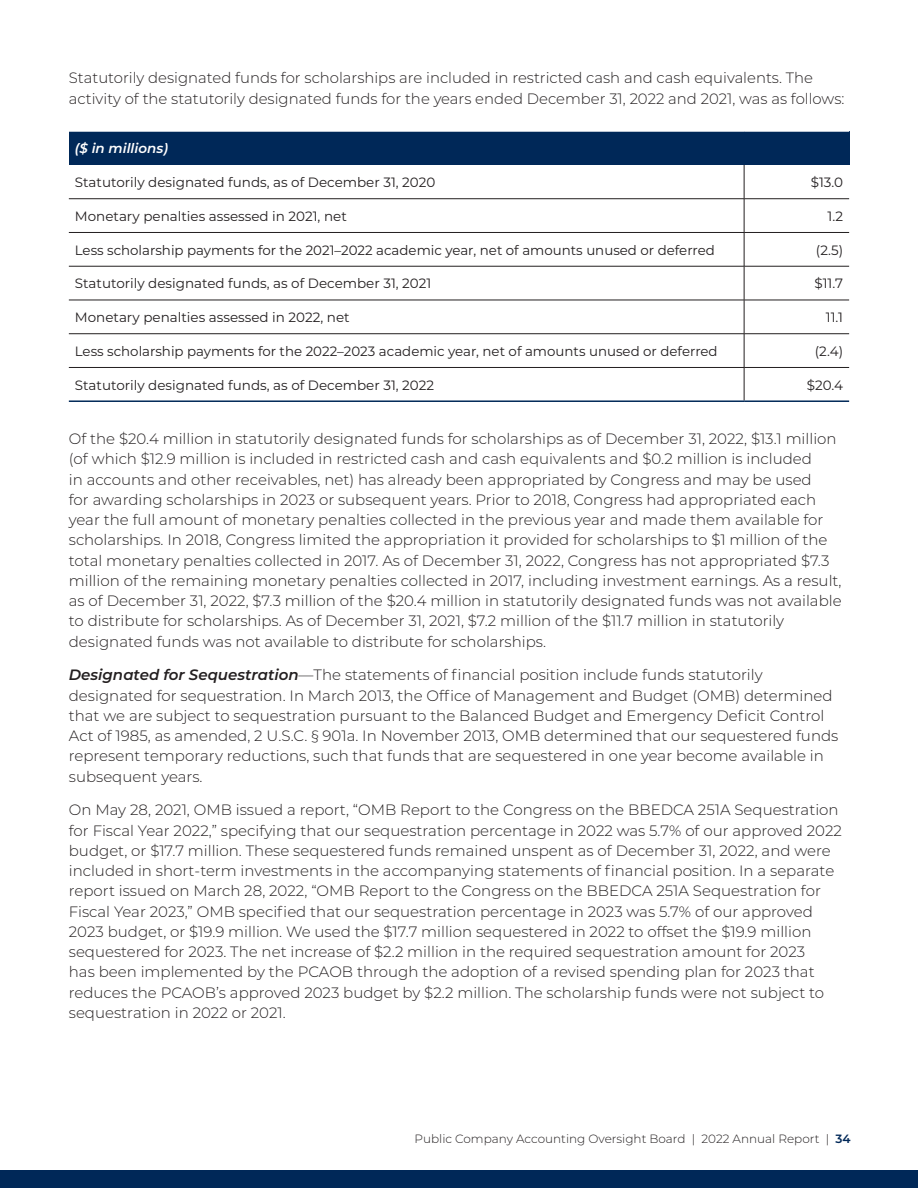
<style>
.page{position:relative;width:918px;height:1188px;background:#fff}
.page>*{position:absolute;margin:0;border:0;box-sizing:border-box;transform-origin:0 0}
.Body_Copy{font:300 15px/20.2px "Montserrat";color:#231f20}
.t1{font:13.5px "Montserrat";color:#231f20}
.t2{font:italic 600 13.5px "Montserrat";color:#fff}
.t3{font:300 12px "Montserrat";color:#231f20}
.s1{font-weight:600;font-style:italic}
.s2{font-weight:600;color:#002858}
</style>
<div class="page">
<div style="left:0;top:1170px;width:918px;height:18px;background:#002858"></div>
<div style="left:69px;top:131px;width:780px;height:34px;background:#002858"></div>
<hr style="left:744px;top:165px;width:1px;height:34px;background:#231f20">
<hr style="left:69px;top:198px;width:675px;height:1px;background:#231f20">
<hr style="left:744px;top:198px;width:105px;height:1px;background:#231f20">
<hr style="left:744px;top:199px;width:1px;height:33px;background:#231f20">
<hr style="left:69px;top:232px;width:675px;height:1px;background:#231f20">
<hr style="left:744px;top:232px;width:105px;height:1px;background:#231f20">
<hr style="left:744px;top:233px;width:1px;height:33px;background:#231f20">
<hr style="left:69px;top:266px;width:675px;height:1px;background:#231f20">
<hr style="left:744px;top:266px;width:105px;height:1px;background:#231f20">
<hr style="left:744px;top:266px;width:1px;height:34px;background:#231f20">
<hr style="left:69px;top:300px;width:675px;height:1px;background:#231f20">
<hr style="left:744px;top:300px;width:105px;height:1px;background:#231f20">
<hr style="left:744px;top:300px;width:1px;height:34px;background:#231f20">
<hr style="left:69px;top:333px;width:675px;height:1px;background:#231f20">
<hr style="left:744px;top:333px;width:105px;height:1px;background:#231f20">
<hr style="left:744px;top:334px;width:1px;height:33px;background:#231f20">
<hr style="left:69px;top:367px;width:675px;height:1px;background:#231f20">
<hr style="left:744px;top:367px;width:105px;height:1px;background:#231f20">
<hr style="left:744px;top:368px;width:1px;height:32px;background:#231f20">
<hr style="left:69px;top:131px;width:675px;height:1px;background:#fff">
<hr style="left:744px;top:131px;width:105px;height:1px;background:#fff">
<hr style="left:69px;top:400px;width:675px;height:2px;background:#002858">
<hr style="left:744px;top:400px;width:105px;height:2px;background:#002858">
<p class="Body_Copy" style="left:69px;top:67px;width:777px">Statutorily designated funds for scholarships are included in restricted cash and cash equivalents. The activity of the statutorily designated funds for the years ended December 31, 2022 and 2021, was as follows:</p>
<p class="t2" style="left:75px;top:139px;width:95px">($ in millions)</p>
<p class="t1" style="left:75px;top:173px;width:362px">Statutorily designated funds, as of December 31, 2020</p>
<p class="t1" style="left:811px;top:173px;width:34px">$13.0</p>
<p class="t1" style="left:75px;top:207px;width:274px">Monetary penalties assessed in 2021, net</p>
<p class="t1" style="left:828px;top:207px;width:17px">1.2</p>
<p class="t1" style="left:75px;top:240px;width:642px">Less scholarship payments for the 2021–2022 academic year, net of amounts unused or deferred</p>
<p class="t1" style="left:816px;top:240px;width:29px">(2.5)</p>
<p class="t1" style="left:75px;top:274px;width:358px">Statutorily designated funds, as of December 31, 2021</p>
<p class="t1" style="left:815px;top:274px;width:30px">$11.7</p>
<p class="t1" style="left:75px;top:308px;width:276px">Monetary penalties assessed in 2022, net</p>
<p class="t1" style="left:826px;top:308px;width:19px">11.1</p>
<p class="t1" style="left:75px;top:342px;width:644px">Less scholarship payments for the 2022–2023 academic year, net of amounts unused or deferred</p>
<p class="t1" style="left:815px;top:342px;width:30px">(2.4)</p>
<p class="t1" style="left:75px;top:375px;width:361px">Statutorily designated funds, as of December 31, 2022</p>
<p class="t1" style="left:807px;top:375px;width:38px">$20.4</p>
<p class="Body_Copy" style="left:69px;top:428px;width:774px">Of the $20.4 million in statutorily designated funds for scholarships as of December 31, 2022, $13.1 million (of which $12.9 million is included in restricted cash and cash equivalents and $0.2 million is included<br>in accounts and other receivables, net) has already been appropriated by Congress and may be used<br>for awarding scholarships in 2023 or subsequent years. Prior to 2018, Congress had appropriated each year the full amount of monetary penalties collected in the previous year and made them available for scholarships. In 2018, Congress limited the appropriation it provided for scholarships to $1 million of the total monetary penalties collected in 2017. As of December 31, 2022, Congress has not appropriated $7.3 million of the remaining monetary penalties collected in 2017, including investment earnings. As a result, as of December 31, 2022, $7.3 million of the $20.4 million in statutorily designated funds was not available to distribute for scholarships. As of December 31, 2021, $7.2 million of the $11.7 million in statutorily designated funds was not available to distribute for scholarships.</p>
<p class="Body_Copy" style="left:69px;top:664px;width:771px"><span class="s1">Designated for Sequestration</span>—The statements of financial position include funds statutorily designated for sequestration. In March 2013, the Office of Management and Budget (OMB) determined that we are subject to sequestration pursuant to the Balanced Budget and Emergency Deficit Control Act of 1985, as amended, 2 U.S.C. § 901a. In November 2013, OMB determined that our sequestered funds represent temporary reductions, such that funds that are sequestered in one year become available in subsequent years.</p>
<p class="Body_Copy" style="left:69px;top:799px;width:775px">On May 28, 2021, OMB issued a report, “OMB Report to the Congress on the BBEDCA 251A Sequestration for Fiscal Year 2022,” specifying that our sequestration percentage in 2022 was 5.7% of our approved 2022 budget, or $17.7 million. These sequestered funds remained unspent as of December 31, 2022, and were included in short-term investments in the accompanying statements of financial position. In a separate report issued on March 28, 2022, “OMB Report to the Congress on the BBEDCA 251A Sequestration for Fiscal Year 2023,” OMB specified that our sequestration percentage in 2023 was 5.7% of our approved 2023 budget, or $19.9 million. We used the $17.7 million sequestered in 2022 to offset the $19.9 million sequestered for 2023. The net increase of $2.2 million in the required sequestration amount for 2023<br>has been implemented by the PCAOB through the adoption of a revised spending plan for 2023 that reduces the PCAOB’s approved 2023 budget by $2.2 million. The scholarship funds were not subject to sequestration in 2022 or 2021.</p>
<p class="t3" style="left:415px;top:1130px;width:437px">Public Company Accounting Oversight Board | 2022 Annual Report | <span class="s2">34</span></p>
</div>
